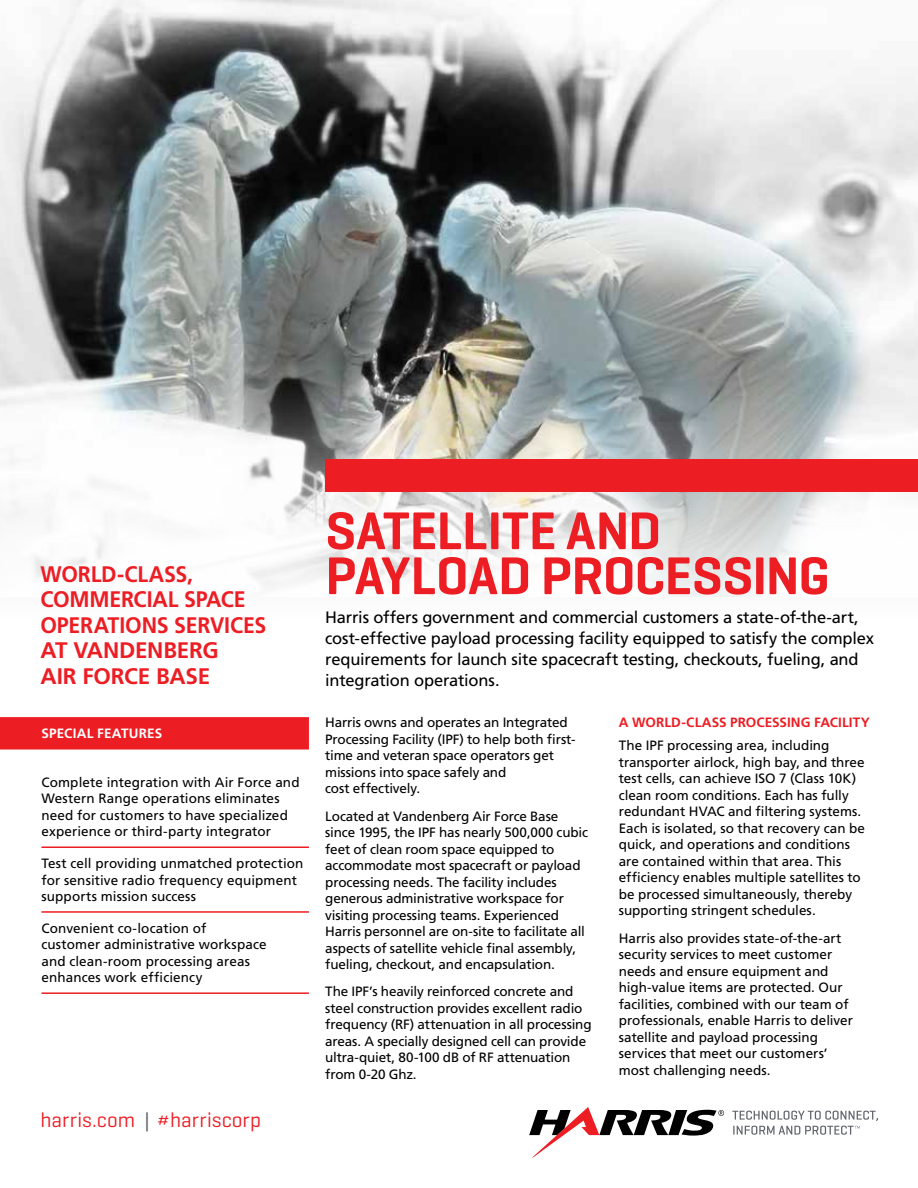
<style>
.page{position:relative;width:918px;height:1188px;background:#fff}
.page>*{position:absolute;margin:0;border:0;box-sizing:border-box;transform-origin:0 0}
.t1{font:600 54px/45px "Geogrotesque";letter-spacing:-.01em;color:#ed1d24}
.t2{font:700 22.5px/25.5px "Frutiger LT Std";letter-spacing:-.01em;color:#ed1d24;scale:.95 1}
.t3{font:21px "Geogrotesque";letter-spacing:.005em;color:#ed1d24}
.t4{font:16.5px/21px "Frutiger LT Std";letter-spacing:-.01em;color:#000}
.t5{font:13.5px/16.5px "Frutiger LT Std";letter-spacing:-.005em;color:#000}
.t6{font:700 13.5px "Frutiger LT Std";letter-spacing:.005em;color:#ed1d24}
.t7{font:700 13.5px "Frutiger LT Std";letter-spacing:.015em;color:#fff}
.s1{color:#5f636a}
</style>
<div class="page">
<svg style="left:529px;top:1107px;width:195px;height:51px"></svg>
<svg style="left:732px;top:1111px;width:146px;height:24px"></svg>
<img style="left:0;top:0;width:918px;height:596px">
<div style="left:0;top:717px;width:309px;height:33px;background:#ed1d24"></div>
<hr style="left:41px;top:846px;width:268px;height:2px;background:#ed1d24">
<hr style="left:41px;top:911px;width:268px;height:2px;background:#ed1d24">
<hr style="left:41px;top:992px;width:268px;height:2px;background:#ed1d24">
<div style="left:325px;top:459px;width:593px;height:32px;background:#ed1d24"></div>
<h2 class="t2" style="left:40px;top:561px;width:239px">WORLD-CLASS,<br>COMMERCIAL SPACE<br>OPERATIONS SERVICES<br>AT VANDENBERG<br>AIR FORCE BASE</h2>
<p class="t7" style="left:41px;top:726px;width:122px">SPECIAL FEATURES</p>
<p class="t5" style="left:41px;top:774px;width:260px">Complete integration with Air Force and Western Range operations eliminates need for customers to have specialized experience or third-party integrator</p>
<p class="t5" style="left:41px;top:855px;width:263px">Test cell providing unmatched protection for sensitive radio frequency equipment supports mission success</p>
<p class="t5" style="left:41px;top:920px;width:227px">Convenient co-location of customer administrative workspace and clean-room processing areas enhances work efficiency</p>
<h3 class="t3" style="left:40px;top:1107px;width:222px">harris.com <span class="s1">|</span> #harriscorp</h3>
<h1 class="t1" style="left:325px;top:508px;width:506px">SATELLITE AND<br>PAYLOAD PROCESSING</h1>
<p class="t4" style="left:325px;top:606px;width:550px">Harris offers government and commercial customers a state-of-the-art, cost-effective payload processing facility equipped to satisfy the complex requirements for launch site spacecraft testing, checkouts, fueling, and integration operations.</p>
<p class="t5" style="left:325px;top:714px;width:252px">Harris owns and operates an Integrated Processing Facility (IPF) to help both first&shy;time and veteran space operators get missions into space safely and<br>cost effectively.</p>
<p class="t5" style="left:325px;top:808px;width:264px">Located at Vandenberg Air Force Base since 1995, the IPF has nearly 500,000 cubic feet of clean room space equipped to accommodate most spacecraft or payload processing needs. The facility includes generous administrative workspace for visiting processing teams. Experienced Harris personnel are on-site to facilitate all aspects of satellite vehicle final assembly, fueling, checkout, and encapsulation.</p>
<p class="t5" style="left:325px;top:983px;width:268px">The IPF’s heavily reinforced concrete and steel construction provides excellent radio frequency (RF) attenuation in all processing areas. A specially designed cell can provide ultra-quiet, 80-100 dB of RF attenuation from 0-20 Ghz.</p>
<p class="t6" style="left:619px;top:715px;width:253px">A WORLD-CLASS PROCESSING FACILITY</p>
<p class="t5" style="left:619px;top:738px;width:248px">The IPF processing area, including transporter airlock, high bay, and three test cells, can achieve ISO 7 (Class 10K) clean room conditions. Each has fully redundant HVAC and filtering systems.<br>Each is isolated, so that recovery can be quick, and operations and conditions are contained within that area. This efficiency enables multiple satellites to be processed simultaneously, thereby supporting stringent schedules.</p>
<p class="t5" style="left:619px;top:930px;width:236px">Harris also provides state-of-the-art security services to meet customer needs and ensure equipment and high-value items are protected. Our facilities, combined with our team of professionals, enable Harris to deliver satellite and payload processing services that meet our customers’ most challenging needs.</p>
</div>
